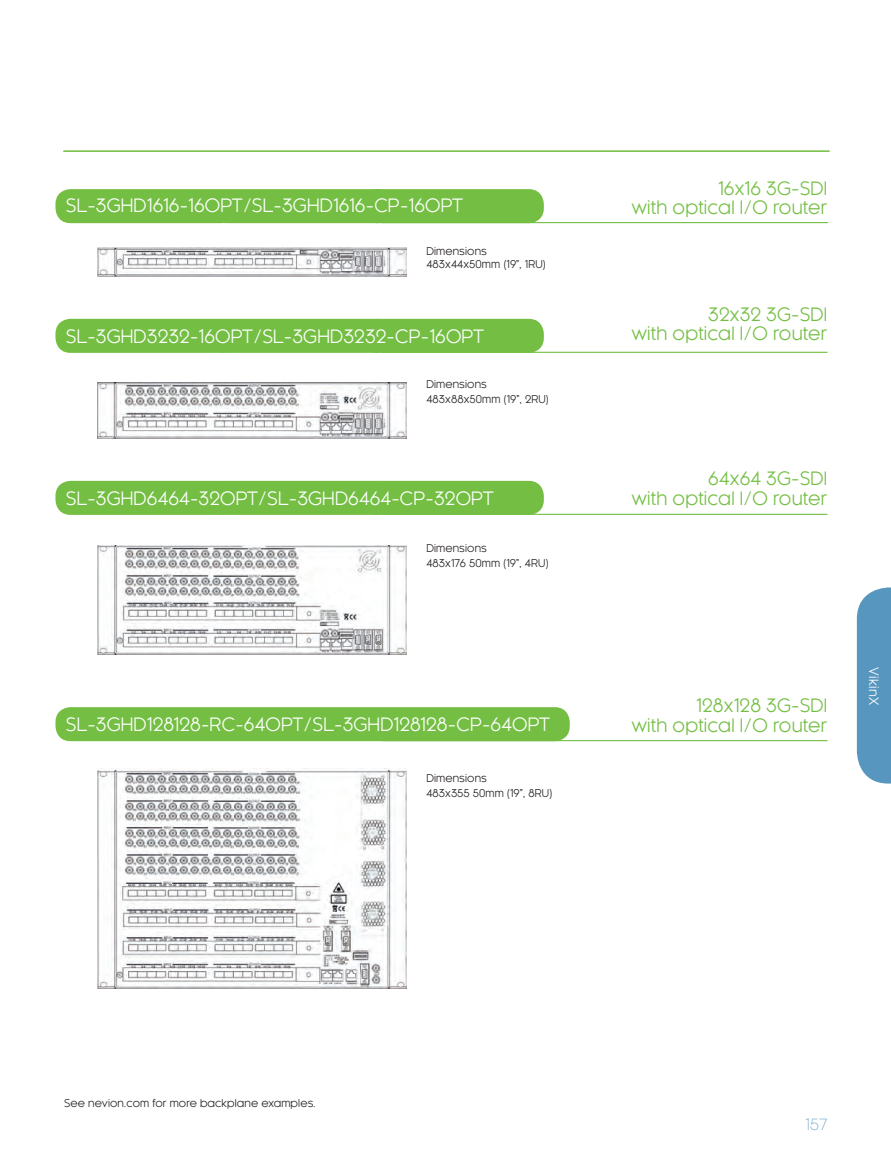
<style>
.page{position:relative;width:891px;height:1175px;background:#fff}
.page>*{position:absolute;margin:0;border:0;box-sizing:border-box;transform-origin:0 0}
.t1{font:18px "Kessel 105";letter-spacing:.01em;color:#fff}
.t2{font:18px/19.5px "Kessel 105";letter-spacing:.01em;color:#74bf43;text-align:right}
.t3{font:300 15px "Kessel 105";color:#5696bf}
.t4{font:12.75px "Kessel 105";letter-spacing:.025em;color:#fff}
.t5{font:10.5px/15px "Kessel 105";letter-spacing:.01em;color:#231f20}
</style>
<div class="page">
<hr style="left:64px;top:151px;width:765px;height:1px;background:#74bf43">
<div style="left:857px;top:587px;width:34px;height:196px;background:#5696bf"></div>
<div style="left:55px;top:707px;width:515px;height:34px;background:#74bf43;border-radius:15px"></div>
<div style="left:55px;top:189px;width:182px;height:34px;background:#74bf43;border-radius:15px"></div>
<div style="left:211px;top:189px;width:182px;height:34px;background:#74bf43;border-radius:15px"></div>
<div style="left:363px;top:189px;width:181px;height:34px;background:#74bf43;border-radius:15px"></div>
<img style="left:98px;top:247px;width:309px;height:29px">
<hr style="left:382px;top:222px;width:446px;height:1px;background:#74bf43">
<div style="left:55px;top:319px;width:182px;height:34px;background:#74bf43;border-radius:15px"></div>
<div style="left:210px;top:319px;width:181px;height:34px;background:#74bf43;border-radius:15px"></div>
<div style="left:363px;top:319px;width:181px;height:34px;background:#74bf43;border-radius:15px"></div>
<img style="left:98px;top:382px;width:309px;height:56px">
<hr style="left:382px;top:352px;width:445px;height:1px;background:#74bf43">
<div style="left:55px;top:481px;width:182px;height:34px;background:#74bf43;border-radius:15px"></div>
<div style="left:210px;top:481px;width:181px;height:34px;background:#74bf43;border-radius:15px"></div>
<div style="left:363px;top:481px;width:181px;height:34px;background:#74bf43;border-radius:15px"></div>
<img style="left:98px;top:546px;width:309px;height:109px">
<hr style="left:382px;top:514px;width:445px;height:1px;background:#74bf43">
<hr style="left:382px;top:740px;width:445px;height:1px;background:#74bf43">
<img style="left:98px;top:768px;width:309px;height:220px">
<p class="t1" style="left:66px;top:195px;width:399px">SL-3GHD1616-16OPT/SL-3GHD1616-CP-16OPT</p>
<p class="t5" style="left:426px;top:244px;width:121px;line-height:13.5px">Dimensions<br>483x44x50mm (19”, 1RU)</p>
<p class="t1" style="left:66px;top:327px;width:420px">SL-3GHD3232-16OPT/SL-3GHD3232-CP-16OPT</p>
<p class="t5" style="left:426px;top:377px;width:124px">Dimensions<br>483x88x50mm (19”, 2RU)</p>
<p class="t1" style="left:66px;top:488px;width:429px">SL-3GHD6464-32OPT/SL-3GHD6464-CP-32OPT</p>
<p class="t5" style="left:426px;top:541px;width:124px">Dimensions<br>483x176 50mm (19”, 4RU)</p>
<p class="t1" style="left:66px;top:714px;width:486px">SL-3GHD128128-RC-64OPT/SL-3GHD128128-CP-64OPT</p>
<p class="t5" style="left:426px;top:770px;width:128px">Dimensions<br>483x355 50mm (19”, 8RU)</p>
<p class="t2" style="left:631px;top:178px;width:197px">16x16 3G-SDI<br>with optical I/O router</p>
<p class="t2" style="left:631px;top:304px;width:197px">32x32 3G-SDI<br>with optical I/O router</p>
<p class="t2" style="left:631px;top:469px;width:197px">64x64 3G-SDI<br>with optical I/O router</p>
<p class="t2" style="left:631px;top:695px;width:197px">128x128 3G-SDI<br>with optical I/O router</p>
<p class="t4" style="left:881px;top:667px;width:39px;rotate:90deg">VikinX</p>
<p class="t5" style="left:64px;top:1096px;width:253px">See nevion.com for more backplane examples.</p>
<p class="t3" style="left:806px;top:1116px;width:23px">157</p>
</div>
